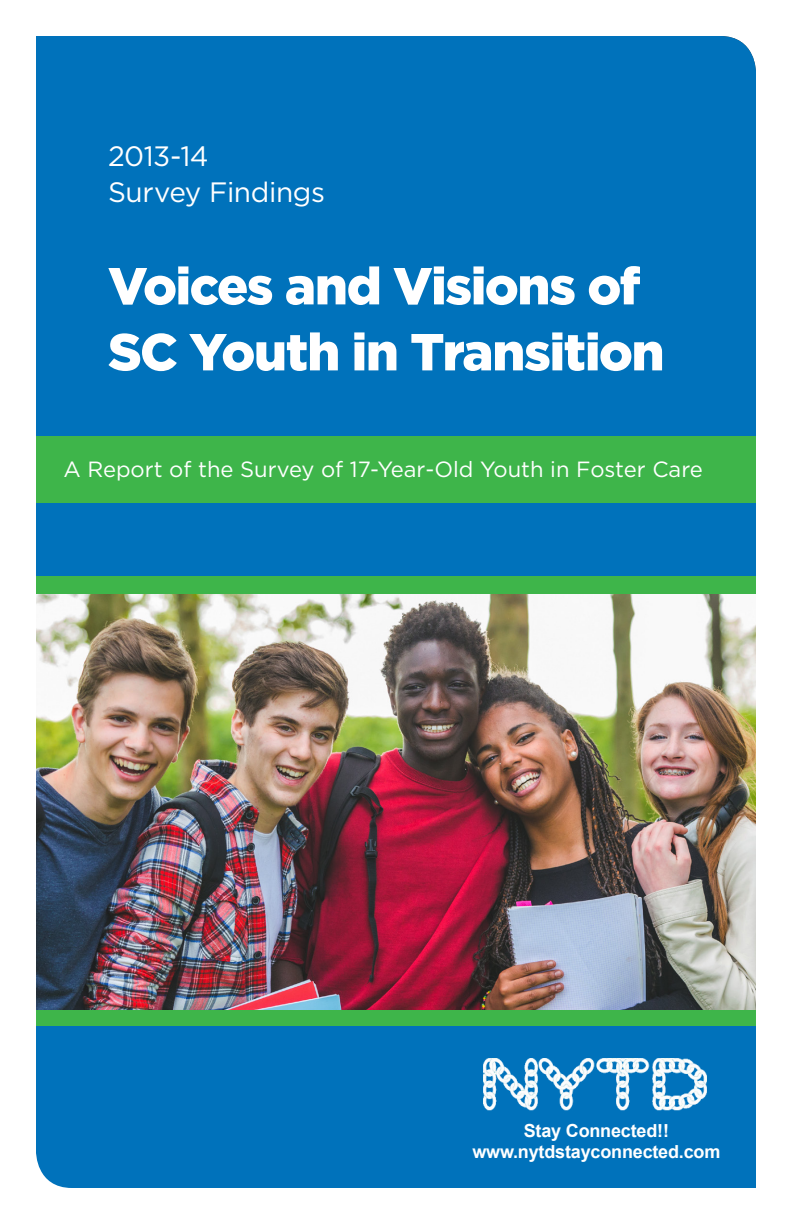
<style>
.page{position:relative;width:792px;height:1224px;background:#fff}
.page>*{position:absolute;margin:0;border:0;box-sizing:border-box;transform-origin:0 0}
.Cover_Headline{font:900 52px "Gotham";letter-spacing:-.025em;color:#fff}
.Area_Information{font:28px "Gotham";letter-spacing:-.015em;color:#fff}
.t1{font:22px "Gotham";color:#fff}
.t2{font:700 18px "Arial";letter-spacing:-.01em;color:#fff}
</style>
<div class="page">
<div style="left:36px;top:576px;width:720px;height:477px;background:#3eb54a"></div>
<div style="left:36px;top:36px;width:720px;height:540px;background:#0072bb"></div>
<div style="left:36px;top:1026px;width:720px;height:162px;background:#0072bb"></div>
<div style="left:36px;top:436px;width:720px;height:67px;background:#3eb54a"></div>
<img style="left:36px;top:594px;width:720px;height:415px">
<img style="left:483px;top:1059px;width:223px;height:57px">
<p class="Area_Information" style="left:108px;top:139px;width:102px">2013-14</p>
<p class="Area_Information" style="left:108px;top:175px;width:219px">Survey Findings</p>
<p class="Cover_Headline" style="left:108px;top:250px;width:534px">Voices and Visions of</p>
<p class="Cover_Headline" style="left:108px;top:316px;width:558px">SC Youth in Transition</p>
<p class="t1" style="left:63px;top:455px;width:641px">A Report of the Survey of 17-Year-Old Youth in Foster Care</p>
<p class="t2" style="left:524px;top:1118px;width:147px">Stay Connected!!</p>
<p class="t2" style="left:472px;top:1140px;width:250px">www.nytdstayconnected.com</p>
</div>
